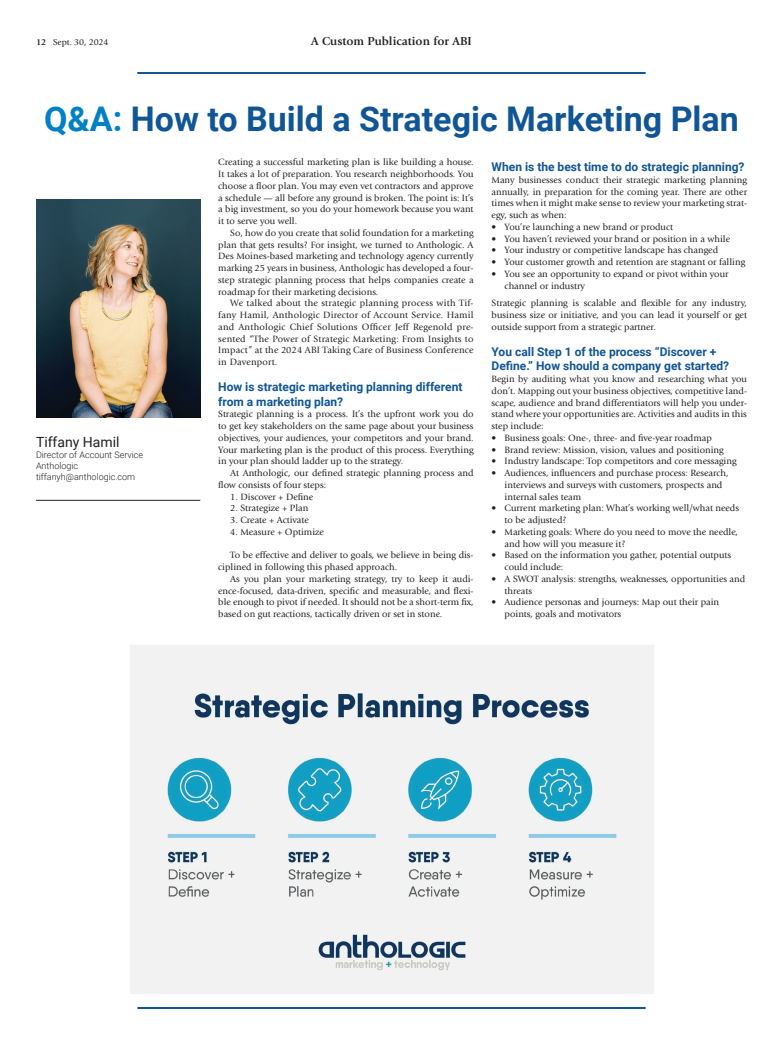
<style>
.page{position:relative;width:783px;height:1044px;background:#fff}
.page>*{position:absolute;margin:0;border:0;box-sizing:border-box;transform-origin:0 0}
.body_text{font:700 34px "Roboto";color:#105696}
.cutline{font:14px "Roboto";color:#231f20}
.t1{font:700 12px/14.4px "Roboto";color:#105696}
.t2{font:700 12px "Giovanni Std";color:#231f20}
.body_text-2{font:9.5px/11.8px "Giovanni Std";color:#231f20}
.cutline-2{font:300 9px "Roboto";color:#231f20}
.t3{font:9px "Giovanni Std";color:#231f20}
.s1{font-weight:700}
.s2{color:#0080c5}
</style>
<div class="page">
<hr style="left:137px;top:72px;width:509px;height:2px;background:#105696">
<hr style="left:137px;top:1007px;width:509px;height:2px;background:#105696">
<img style="left:36px;top:199px;width:164px;height:218px">
<hr style="left:36px;top:500px;width:164px;height:1px;background:#231f20">
<img style="left:130px;top:645px;width:524px;height:348px">
<p class="t3" style="left:36px;top:37px;width:74px"><span class="s1">12</span> Sept. 30, 2024</p>
<p class="t2" style="left:311px;top:34px;width:162px">A Custom Publication for ABI</p>
<p class="body_text" style="left:44px;top:95px;width:696px"><span class="s2">Q&amp;A:</span> How to Build a Strategic Marketing Plan</p>
<p class="cutline" style="left:36px;top:432px;width:85px">Tiffany Hamil</p>
<p class="cutline-2" style="left:36px;top:448px;width:109px">Director of Account Service</p>
<p class="cutline-2" style="left:36px;top:459px;width:44px">Anthologic</p>
<p class="cutline-2" style="left:36px;top:470px;width:101px">tiffanyh@anthologic.com</p>
<p class="body_text-2" style="left:218px;top:156px;width:257px;text-align:justify">Creating a successful marketing plan is like building a house.<br>It takes a lot of preparation. You research neighborhoods. You choose a floor plan. You may even vet contractors and approve a schedule — all before any ground is broken. The point is: It’s a big investment, so you do your homework because you want it to serve you well.</p>
<p class="body_text-2" style="left:218px;top:227px;width:257px;text-align:justify;text-indent:12px">So, how do you create that solid foundation for a marketing plan that gets results? For insight, we turned to Anthologic. A Des Moines-based marketing and technology agency currently marking 25 years in business, Anthologic has developed a four&shy;step strategic planning process that helps companies create a roadmap for their marketing decisions.</p>
<p class="body_text-2" style="left:218px;top:297px;width:257px;text-align:justify;text-indent:12px">We talked about the strategic planning process with Tif&shy;fany Hamil, Anthologic Director of Account Service. Hamil and Anthologic Chief Solutions Officer Jeff Regenold pre&shy;sented “The Power of Strategic Marketing: From Insights to Impact” at the 2024 ABI Taking Care of Business Conference in Davenport.</p>
<p class="t1" style="left:218px;top:379px;width:246px">How is strategic marketing planning different from a marketing plan?</p>
<p class="body_text-2" style="left:218px;top:408px;width:257px;text-align:justify">Strategic planning is a process. It’s the upfront work you do to get key stakeholders on the same page about your business objectives, your audiences, your competitors and your brand.<br>Your marketing plan is the product of this process. Everything in your plan should ladder up to the strategy.</p>
<p class="body_text-2" style="left:218px;top:467px;width:257px;text-indent:12px">At Anthologic, our defined strategic planning process and flow consists of four steps:</p>
<p class="body_text-2" style="left:230px;top:491px;width:85px">1. Discover + Define</p>
<p class="body_text-2" style="left:230px;top:502px;width:80px">2. Strategize + Plan</p>
<p class="body_text-2" style="left:230px;top:514px;width:80px">3. Create + Activate</p>
<p class="body_text-2" style="left:230px;top:526px;width:95px">4. Measure + Optimize</p>
<p class="body_text-2" style="left:218px;top:549px;width:257px;text-indent:12px">To be effective and deliver to goals, we believe in being dis&shy;ciplined in following this phased approach.</p>
<p class="body_text-2" style="left:218px;top:573px;width:257px;text-align:justify;text-indent:12px">As you plan your marketing strategy, try to keep it audi&shy;ence-focused, data-driven, specific and measurable, and flexi&shy;ble enough to pivot if needed. It should not be a short-term fix, based on gut reactions, tactically driven or set in stone.</p>
<p class="t1" style="left:492px;top:159px;width:254px">When is the best time to do strategic planning?</p>
<p class="body_text-2" style="left:492px;top:174px;width:257px;text-align:justify">Many businesses conduct their strategic marketing planning annually, in preparation for the coming year. There are other times when it might make sense to review your marketing strat&shy;egy, such as when:</p>
<p class="body_text-2" style="left:492px;top:221px;width:183px">• You’re launching a new brand or product</p>
<p class="body_text-2" style="left:492px;top:233px;width:240px">• You haven’t reviewed your brand or position in a while</p>
<p class="body_text-2" style="left:492px;top:244px;width:228px">• Your industry or competitive landscape has changed</p>
<p class="body_text-2" style="left:492px;top:256px;width:255px">• Your customer growth and retention are stagnant or falling</p>
<p class="body_text-2" style="left:505px;top:268px;width:225px;text-indent:-13px">• You see an opportunity to expand or pivot within your channel or industry</p>
<p class="body_text-2" style="left:492px;top:297px;width:257px;text-align:justify">Strategic planning is scalable and flexible for any industry, business size or initiative, and you can lead it yourself or get outside support from a strategic partner.</p>
<p class="t1" style="left:492px;top:344px;width:239px">You call Step 1 of the process “Discover +<br>Define.” How should a company get started?</p>
<p class="body_text-2" style="left:492px;top:373px;width:257px;text-align:justify">Begin by auditing what you know and researching what you don’t. Mapping out your business objectives, competitive land&shy;scape, audience and brand differentiators will help you under&shy;stand where your opportunities are. Activities and audits in this step include:</p>
<p class="body_text-2" style="left:492px;top:432px;width:222px">• Business goals: One-, three- and five-year roadmap</p>
<p class="body_text-2" style="left:492px;top:444px;width:234px">• Brand review: Mission, vision, values and positioning</p>
<p class="body_text-2" style="left:492px;top:455px;width:247px">• Industry landscape: Top competitors and core messaging</p>
<p class="body_text-2" style="left:505px;top:467px;width:225px;text-indent:-13px">• Audiences, influencers and purchase process: Research, interviews and surveys with customers, prospects and internal sales team</p>
<p class="body_text-2" style="left:505px;top:502px;width:236px;text-indent:-13px">• Current marketing plan: What’s working well/what needs to be adjusted?</p>
<p class="body_text-2" style="left:505px;top:526px;width:235px;text-indent:-13px">• Marketing goals: Where do you need to move the needle, and how will you measure it?</p>
<p class="body_text-2" style="left:505px;top:549px;width:228px;text-indent:-13px">• Based on the information you gather, potential outputs could include:</p>
<p class="body_text-2" style="left:505px;top:573px;width:242px;text-indent:-13px">• A SWOT analysis: strengths, weaknesses, opportunities and threats</p>
<p class="body_text-2" style="left:505px;top:596px;width:216px;text-indent:-13px">• Audience personas and journeys: Map out their pain points, goals and motivators</p>
</div>
